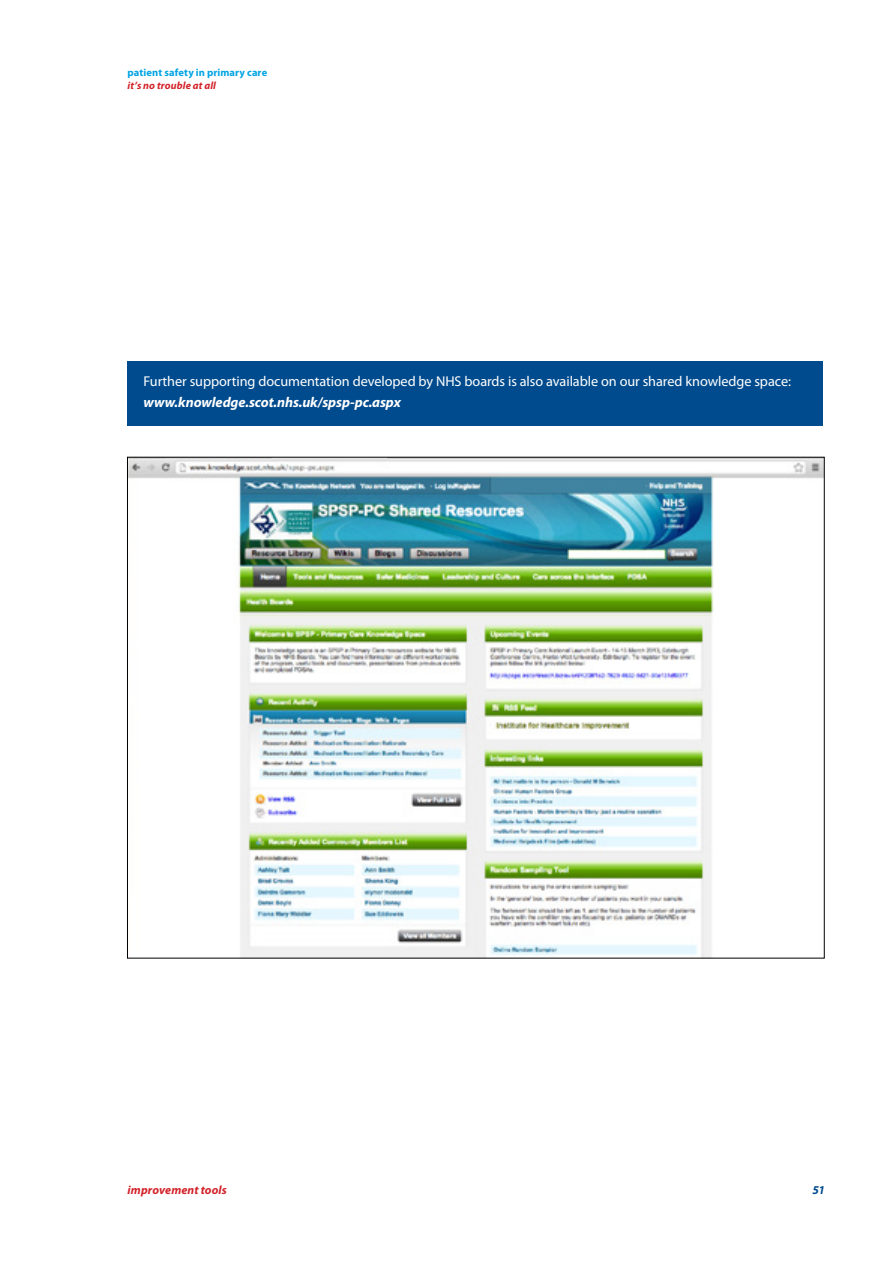
<style>
.page{position:relative;width:893px;height:1263px;background:#fff}
.page>*{position:absolute;margin:0;border:0;box-sizing:border-box;transform-origin:0 0}
.t1{font:14.25px "Myriad Pro";letter-spacing:-.005em;color:#fff}
.t2{font:italic 700 14.25px "Myriad Pro";letter-spacing:-.005em;color:#fff}
.t3{font:italic 700 12px "Myriad Pro";letter-spacing:.01em;color:#d2232a}
.t4{font:italic 700 12px "Myriad Pro";color:#004b8d}
.t5{font:700 10.5px "Myriad Pro";letter-spacing:.01em;color:#00a4e3}
.t6{font:italic 700 10.5px "Myriad Pro";letter-spacing:.015em;color:#d2232a}
</style>
<div class="page">
<div style="left:128px;top:361px;width:695px;height:65px;background:#004b8d"></div>
<img style="left:129px;top:459px;width:693px;height:497px">
<p class="t5" style="left:128px;top:66px;width:141px">patient safety in primary care</p>
<p class="t6" style="left:128px;top:78px;width:90px">it’s no trouble at all</p>
<p class="t1" style="left:144px;top:372px;width:649px">Further supporting documentation developed by NHS boards is also available on our shared knowledge space:</p>
<p class="t2" style="left:144px;top:393px;width:259px">www.knowledge.scot.nhs.uk/spsp-pc.aspx</p>
<p class="t3" style="left:128px;top:1182px;width:101px">improvement tools</p>
<p class="t4" style="left:812px;top:1182px;width:14px">51</p>
</div>
